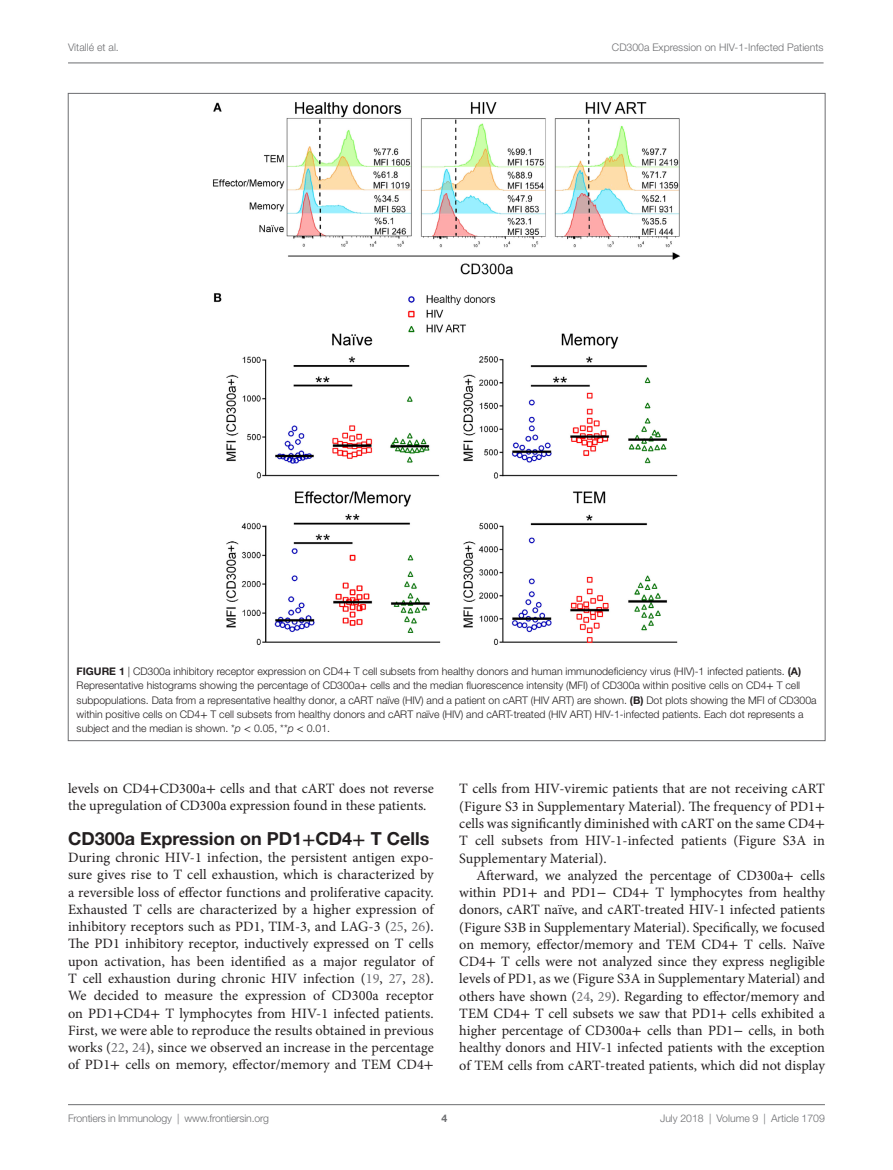
<style>
.page{position:relative;width:893px;height:1170px;background:#fff}
.page>*{position:absolute;margin:0;border:0;box-sizing:border-box;transform-origin:0 0}
.t1{font:700 18px "Helvetica Neue LT Std";color:#231f20}
.t2{font:14.25px/17.2px "Minion Pro";color:#231f20;text-align:justify}
.t3{font:300 10.5px/14.2px "Helvetica Neue LT Std";color:#231f20}
.t4{font:300 10.5px "Helvetica Neue LT Std";color:#6c6d70}
.t5{font:700 10.5px "Helvetica Neue LT Std";color:#6c6d70}
.s1{font-weight:700}
.s2{font-family:"STIX General";font-weight:400}
.s3{font-style:italic}
.s4{font-family:"STIX General"}
.s5{color:#6c6d70}
</style>
<div class="page">
<img style="left:213px;top:102px;width:467px;height:543px">
<hr style="left:68px;top:63px;width:756px;height:1px;background:#6c6d70">
<hr style="left:68px;top:1104px;width:757px;height:1px;background:#6c6d70">
<p class="t4" style="left:68px;top:41px;width:52px">Vitallé et al.</p>
<p class="t4" style="left:612px;top:41px;width:213px">CD300a Expression on HIV-1-Infected Patients</p>
<p class="t3" style="left:77px;top:664px;width:742px"><span class="s1">Figure 1</span> | CD300a inhibitory receptor expression on CD4<span class="s2">+</span> T cell subsets from healthy donors and human immunodeficiency virus (HIV)-1 infected patients. <span class="s1">(A)<br></span>Representative histograms showing the percentage of CD300a<span class="s2">+</span> cells and the median fluorescence intensity (MFI) of CD300a within positive cells on CD4<span class="s2">+</span> T cell subpopulations. Data from a representative healthy donor, a cART naïve (HIV) and a patient on cART (HIV ART) are shown. <span class="s1">(B)</span> Dot plots showing the MFI of CD300a within positive cells on CD4<span class="s2">+</span> T cell subsets from healthy donors and cART naïve (HIV) and cART-treated (HIV ART) HIV-1-infected patients. Each dot represents a subject and the median is shown. *<span class="s3">p</span> <span class="s2">&lt;</span> 0.05, **<span class="s3">p</span> <span class="s2">&lt;</span> 0.01.</p>
<p class="t2" style="left:68px;top:779px;width:367px">levels on CD4<span class="s4">+</span>CD300a<span class="s4">+</span> cells and that cART does not reverse the upregulation of CD300a expression found in these patients.</p>
<p class="t1" style="left:68px;top:827px;width:363px">CD300a Expression on PD1<span class="s4">+</span>CD4<span class="s4">+</span> T Cells</p>
<p class="t2" style="left:68px;top:848px;width:367px">During chronic HIV-1 infection, the persistent antigen expo&shy;sure gives rise to T cell exhaustion, which is characterized by a reversible loss of effector functions and proliferative capacity.<br>Exhausted T cells are characterized by a higher expression of inhibitory receptors such as PD1, TIM-3, and LAG-3 (<span class="s5">25</span>, <span class="s5">26</span>).<br>The PD1 inhibitory receptor, inductively expressed on T cells upon activation, has been identified as a major regulator of T cell exhaustion during chronic HIV infection (<span class="s5">19</span>, <span class="s5">27</span>, <span class="s5">28</span>).<br>We decided to measure the expression of CD300a receptor on PD1<span class="s4">+</span>CD4<span class="s4">+</span> T lymphocytes from HIV-1 infected patients.<br>First, we were able to reproduce the results obtained in previous works (<span class="s5">22</span>, <span class="s5">24</span>), since we observed an increase in the percentage of PD1<span class="s4">+</span> cells on memory, effector/memory and TEM CD4<span class="s4">+</span></p>
<p class="t2" style="left:459px;top:780px;width:367px">T cells from HIV-viremic patients that are not receiving cART (Figure S3 in Supplementary Material). The frequency of PD1<span class="s4">+ </span>cells was significantly diminished with cART on the same CD4<span class="s4">+ </span>T cell subsets from HIV-1-infected patients (Figure S3A in Supplementary Material).</p>
<p class="t2" style="left:459px;top:866px;width:367px;text-indent:17px">Afterward, we analyzed the percentage of CD300a<span class="s4">+</span> cells within PD1<span class="s4">+</span> and PD1<span class="s4">−</span> CD4<span class="s4">+</span> T lymphocytes from healthy donors, cART naïve, and cART-treated HIV-1 infected patients (Figure S3B in Supplementary Material). Specifically, we focused on memory, effector/memory and TEM CD4<span class="s4">+</span> T cells. Naïve CD4<span class="s4">+</span> T cells were not analyzed since they express negligible levels of PD1, as we (Figure S3A in Supplementary Material) and others have shown (<span class="s5">24</span>, <span class="s5">29</span>). Regarding to effector/memory and TEM CD4<span class="s4">+</span> T cell subsets we saw that PD1<span class="s4">+</span> cells exhibited a higher percentage of CD300a<span class="s4">+</span> cells than PD1<span class="s4">−</span> cells, in both healthy donors and HIV-1 infected patients with the exception of TEM cells from cART-treated patients, which did not display</p>
<p class="t4" style="left:68px;top:1111px;width:203px">Frontiers in Immunology | www.frontiersin.org</p>
<p class="t4" style="left:660px;top:1111px;width:166px">July 2018 | Volume 9 | Article 1709</p>
<p class="t5" style="left:441px;top:1111px;width:7px">4</p>
</div>
